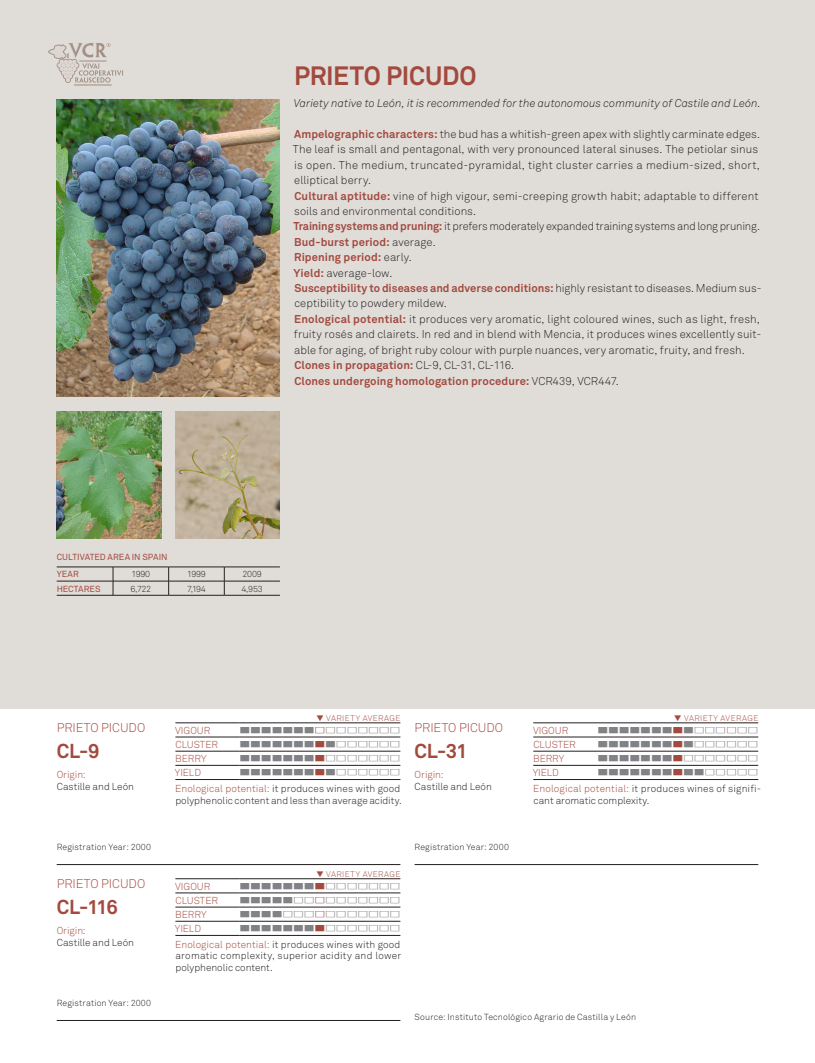
<style>
.page{position:relative;width:815px;height:1063px;background:#fff}
.page>*{position:absolute;margin:0;border:0;box-sizing:border-box;transform-origin:0 0}
.IT_-_Nome_clone_prin{font:700 26.25px "Akkurat Pro";letter-spacing:-.01em;color:#a34a3f}
.US_-_Nome_clone_-_Li{font:700 20px "Akkurat Pro";letter-spacing:-.03em;color:#a34a3f}
.US_-_Nome_varietà{font:12.5px "Akkurat Light Pro";color:#a34a3f}
.US_-_Testo_titoletti{font:11.25px/15.4px "Akkurat Light Pro";letter-spacing:.005em;color:#231f20}
.US_-_Testo_titoletti-2{font:700 11.25px "Akkurat Pro";letter-spacing:.01em;color:#a34a3f}
.US_-_Testo_titoletti-3{font:11.25px "Akkurat Light Pro";letter-spacing:-.015em;color:#231f20}
.US_-_Testo_base_-_In{font:italic 11.25px "Akkurat Light Pro";color:#231f20}
.US_-_Potenziale_enol{font:10px/11.5px "Akkurat Light Pro";letter-spacing:.005em;color:#231f20}
.US_-_Tabella_-_Titol{font:10px "Akkurat Light Pro";letter-spacing:-.005em;color:#a34a3f}
.US_-_Origine{font:10px/12.5px "Akkurat Light Pro";color:#231f20}
.US_-_Anno_di_registr{font:8.75px "Akkurat Light Pro";letter-spacing:.015em;color:#231f20}
.US_-_Didascalie{font:8.75px "Akkurat Light Pro";letter-spacing:.015em;color:#231f20}
.US_-_Aree_di_coltiva{font:8.75px "Akkurat Pro";color:#a34a3f}
.US_-_Aree_di_coltiva-2{font:8.75px "Akkurat Light Pro";letter-spacing:-.025em;color:#231f20}
.US_-_Tabella_-_Media{font:8.12px "Akkurat Light Pro";letter-spacing:.045em;color:#a34a3f}
.s1{font-family:"Akkurat Pro";font-weight:700;color:#a34a3f}
.s2{font-family:"Akkurat Light Pro";font-weight:400;color:#231f20}
.s3{color:#a34a3f}
</style>
<div class="page">
<hr style="left:415px;top:864px;width:343px;height:1px;background:#231f20">
<hr style="left:57px;top:1020px;width:343px;height:1px;background:#231f20">
<hr style="left:57px;top:864px;width:343px;height:1px;background:#231f20">
<div style="left:0;top:0;width:815px;height:709px;background:#e0ddd9"></div>
<img style="left:57px;top:99px;width:223px;height:298px">
<img style="left:57px;top:411px;width:104px;height:128px">
<img style="left:175px;top:411px;width:105px;height:128px">
<svg style="left:48px;top:43px;width:75px;height:43px"></svg>
<hr style="left:57px;top:567px;width:56px;height:1px;background:#231f20">
<hr style="left:57px;top:581px;width:56px;height:1px;background:#231f20">
<hr style="left:57px;top:595px;width:56px;height:1px;background:#231f20">
<svg style="left:113px;top:568px;width:1px;height:27px"></svg>
<hr style="left:113px;top:567px;width:56px;height:1px;background:#231f20">
<hr style="left:169px;top:567px;width:55px;height:1px;background:#231f20">
<hr style="left:224px;top:567px;width:56px;height:1px;background:#231f20">
<svg style="left:168px;top:567px;width:1px;height:28px"></svg>
<svg style="left:224px;top:567px;width:1px;height:28px"></svg>
<hr style="left:113px;top:581px;width:56px;height:1px;background:#231f20">
<hr style="left:169px;top:581px;width:55px;height:1px;background:#231f20">
<hr style="left:224px;top:581px;width:56px;height:1px;background:#231f20">
<hr style="left:113px;top:595px;width:56px;height:1px;background:#231f20">
<hr style="left:169px;top:595px;width:55px;height:1px;background:#231f20">
<hr style="left:224px;top:595px;width:56px;height:1px;background:#231f20">
<hr style="left:175px;top:737px;width:64px;height:1px;background:#231f20">
<hr style="left:239px;top:737px;width:161px;height:1px;background:#231f20">
<hr style="left:175px;top:751px;width:64px;height:1px;background:#231f20">
<hr style="left:239px;top:751px;width:161px;height:1px;background:#231f20">
<hr style="left:175px;top:765px;width:64px;height:1px;background:#231f20">
<hr style="left:239px;top:765px;width:161px;height:1px;background:#231f20">
<hr style="left:175px;top:779px;width:64px;height:1px;background:#231f20">
<hr style="left:239px;top:779px;width:161px;height:1px;background:#231f20">
<hr style="left:175px;top:723px;width:64px;height:1px;background:#231f20">
<hr style="left:239px;top:723px;width:161px;height:1px;background:#231f20">
<hr style="left:175px;top:893px;width:64px;height:1px;background:#231f20">
<hr style="left:239px;top:893px;width:161px;height:1px;background:#231f20">
<hr style="left:175px;top:907px;width:64px;height:1px;background:#231f20">
<hr style="left:239px;top:907px;width:161px;height:1px;background:#231f20">
<hr style="left:175px;top:921px;width:64px;height:1px;background:#231f20">
<hr style="left:239px;top:921px;width:161px;height:1px;background:#231f20">
<hr style="left:175px;top:935px;width:64px;height:1px;background:#231f20">
<hr style="left:239px;top:935px;width:161px;height:1px;background:#231f20">
<hr style="left:175px;top:879px;width:64px;height:1px;background:#231f20">
<hr style="left:239px;top:879px;width:161px;height:1px;background:#231f20">
<hr style="left:533px;top:737px;width:64px;height:1px;background:#231f20">
<hr style="left:597px;top:737px;width:161px;height:1px;background:#231f20">
<hr style="left:533px;top:751px;width:64px;height:1px;background:#231f20">
<hr style="left:597px;top:751px;width:161px;height:1px;background:#231f20">
<hr style="left:533px;top:765px;width:64px;height:1px;background:#231f20">
<hr style="left:597px;top:765px;width:161px;height:1px;background:#231f20">
<hr style="left:533px;top:723px;width:64px;height:1px;background:#231f20">
<hr style="left:597px;top:723px;width:161px;height:1px;background:#231f20">
<hr style="left:533px;top:779px;width:64px;height:1px;background:#231f20">
<hr style="left:597px;top:779px;width:161px;height:1px;background:#231f20">
<p class="IT_-_Nome_clone_prin" style="left:294px;top:59px;width:184px">PRIETO PICUDO</p>
<p class="US_-_Testo_base_-_In" style="left:294px;top:97px;width:468px">Variety native to León, it is recommended for the autonomous community of Castile and León.</p>
<p class="US_-_Testo_titoletti" style="left:293px;top:127px;width:469px"><span class="s1">Ampelographic characters:</span> the bud has a whitish-green apex with slightly carminate edges.<br>The leaf is small and pentagonal, with very pronounced lateral sinuses. The petiolar sinus is open. The medium, truncated-pyramidal, tight cluster carries a medium-sized, short, elliptical berry.</p>
<p class="US_-_Testo_titoletti" style="left:294px;top:188px;width:466px"><span class="s1">Cultural aptitude:</span> vine of high vigour, semi-creeping growth habit; adaptable to different soils and environmental conditions.</p>
<p class="US_-_Testo_titoletti-3" style="left:293px;top:220px;width:468px"><span class="s1">Training systems and pruning:</span> it prefers moderately expanded training systems and long pruning.</p>
<p class="US_-_Testo_titoletti-2" style="left:294px;top:235px;width:143px">Bud-burst period: <span class="s2">average.</span></p>
<p class="US_-_Testo_titoletti-2" style="left:294px;top:250px;width:119px">Ripening period: <span class="s2">early.</span></p>
<p class="US_-_Testo_titoletti" style="left:293px;top:265px;width:100px"><span class="s1">Yield:</span> average-low.</p>
<p class="US_-_Testo_titoletti" style="left:294px;top:281px;width:469px"><span class="s1">Susceptibility to diseases and adverse conditions:</span> highly resistant to diseases. Medium sus&shy;ceptibility to powdery mildew.</p>
<p class="US_-_Testo_titoletti" style="left:294px;top:311px;width:469px"><span class="s1">Enological potential:</span> it produces very aromatic, light coloured wines, such as light, fresh, fruity rosés and clairets. In red and in blend with Mencia, it produces wines excellently suit&shy;able for aging, of bright ruby colour with purple nuances, very aromatic, fruity, and fresh.</p>
<p class="US_-_Testo_titoletti-2" style="left:294px;top:358px;width:221px">Clones in propagation: <span class="s2">CL-9, CL-31, CL-116.</span></p>
<p class="US_-_Testo_titoletti-2" style="left:294px;top:374px;width:326px">Clones undergoing homologation procedure: <span class="s2">VCR439, VCR447.</span></p>
<p class="US_-_Aree_di_coltiva" style="left:57px;top:551px;width:112px">CULTIVATED AREA IN SPAIN</p>
<p class="US_-_Aree_di_coltiva" style="left:57px;top:569px;width:24px">YEAR</p>
<p class="US_-_Aree_di_coltiva-2" style="left:131px;top:569px;width:20px">1990</p>
<p class="US_-_Aree_di_coltiva-2" style="left:187px;top:569px;width:20px">1999</p>
<p class="US_-_Aree_di_coltiva-2" style="left:243px;top:569px;width:21px">2009</p>
<p class="US_-_Aree_di_coltiva" style="left:57px;top:583px;width:45px">HECTARES</p>
<p class="US_-_Aree_di_coltiva-2" style="left:131px;top:583px;width:22px">6,722</p>
<p class="US_-_Aree_di_coltiva-2" style="left:187px;top:583px;width:20px">7,194</p>
<p class="US_-_Aree_di_coltiva-2" style="left:242px;top:583px;width:23px">4,953</p>
<p class="US_-_Nome_varietà" style="left:57px;top:720px;width:90px">PRIETO PICUDO</p>
<p class="US_-_Nome_clone_-_Li" style="left:57px;top:739px;width:44px">CL-9</p>
<p class="US_-_Origine" style="left:57px;top:768px;width:79px"><span class="s3">Origin:<br></span>Castille and León</p>
<p class="US_-_Tabella_-_Titol" style="left:175px;top:724px;width:37px">VIGOUR</p>
<p class="US_-_Tabella_-_Titol" style="left:175px;top:739px;width:44px">CLUSTER</p>
<p class="US_-_Tabella_-_Titol" style="left:175px;top:753px;width:33px">BERRY</p>
<p class="US_-_Tabella_-_Titol" style="left:175px;top:767px;width:28px">YIELD</p>
<p class="US_-_Tabella_-_Media" style="left:316px;top:713px;width:86px">▼ VARIETY AVERAGE</p>
<p class="US_-_Potenziale_enol" style="left:175px;top:783px;width:228px"><span class="s3">Enological potential:</span> it produces wines with good polyphenolic content and less than average acidity.</p>
<p class="US_-_Nome_varietà" style="left:415px;top:720px;width:90px">PRIETO PICUDO</p>
<p class="US_-_Nome_clone_-_Li" style="left:415px;top:739px;width:55px">CL-31</p>
<p class="US_-_Origine" style="left:415px;top:768px;width:79px"><span class="s3">Origin:<br></span>Castille and León</p>
<p class="US_-_Tabella_-_Titol" style="left:533px;top:724px;width:37px">VIGOUR</p>
<p class="US_-_Tabella_-_Titol" style="left:533px;top:739px;width:44px">CLUSTER</p>
<p class="US_-_Tabella_-_Titol" style="left:533px;top:753px;width:33px">BERRY</p>
<p class="US_-_Tabella_-_Titol" style="left:533px;top:767px;width:28px">YIELD</p>
<p class="US_-_Tabella_-_Media" style="left:674px;top:713px;width:86px">▼ VARIETY AVERAGE</p>
<p class="US_-_Potenziale_enol" style="left:533px;top:783px;width:229px"><span class="s3">Enological potential:</span> it produces wines of signifi&shy;cant aromatic complexity.</p>
<p class="US_-_Anno_di_registr" style="left:57px;top:842px;width:96px">Registration Year: 2000</p>
<p class="US_-_Anno_di_registr" style="left:415px;top:842px;width:96px">Registration Year: 2000</p>
<p class="US_-_Nome_varietà" style="left:57px;top:876px;width:90px">PRIETO PICUDO</p>
<p class="US_-_Nome_clone_-_Li" style="left:57px;top:895px;width:63px">CL-116</p>
<p class="US_-_Origine" style="left:57px;top:924px;width:79px"><span class="s3">Origin:<br></span>Castille and León</p>
<p class="US_-_Tabella_-_Titol" style="left:175px;top:880px;width:37px">VIGOUR</p>
<p class="US_-_Tabella_-_Titol" style="left:175px;top:894px;width:44px">CLUSTER</p>
<p class="US_-_Tabella_-_Titol" style="left:175px;top:909px;width:33px">BERRY</p>
<p class="US_-_Tabella_-_Titol" style="left:175px;top:923px;width:28px">YIELD</p>
<p class="US_-_Tabella_-_Media" style="left:316px;top:869px;width:86px">▼ VARIETY AVERAGE</p>
<p class="US_-_Potenziale_enol" style="left:175px;top:939px;width:227px;text-align:justify"><span class="s3">Enological potential:</span> it produces wines with good aromatic complexity, superior acidity and lower polyphenolic content.</p>
<p class="US_-_Anno_di_registr" style="left:57px;top:998px;width:96px">Registration Year: 2000</p>
<p class="US_-_Didascalie" style="left:415px;top:1012px;width:223px">Source: Instituto Tecnológico Agrario de Castilla y León</p>
</div>
